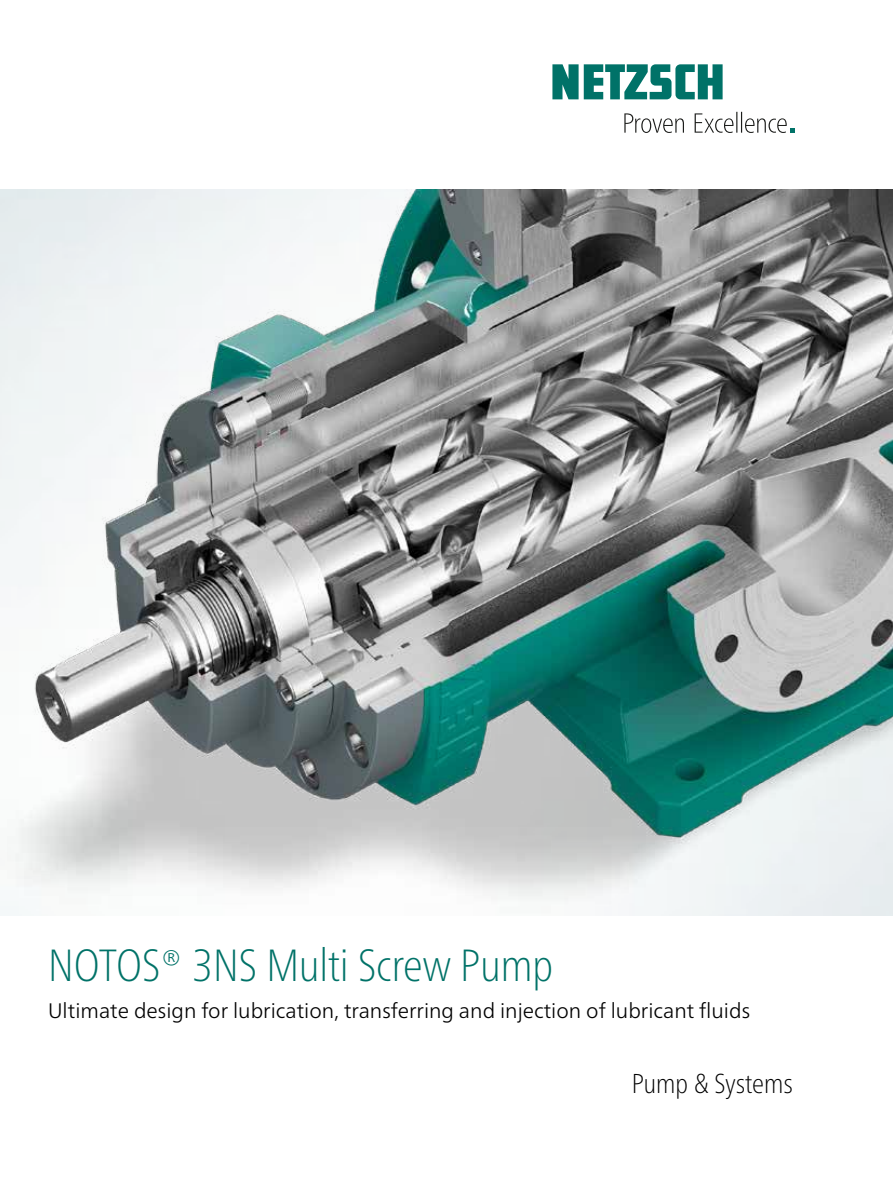
<style>
.page{position:relative;width:893px;height:1191px;background:#fff}
.page>*{position:absolute;margin:0;border:0;box-sizing:border-box;transform-origin:0 0}
.t1{font:100 condensed 45px "Frutiger Neue LTW1 G";color:#007268}
.t2{font:100 condensed 27.3px "Frutiger Neue LTW1 G";color:#000}
.t3{font:300 21px "Frutiger Neue LTW1 G";color:#000}
</style>
<div class="page">
<svg style="left:552px;top:64px;width:171px;height:35px"></svg>
<svg style="left:624px;top:112px;width:170px;height:21px"></svg>
<img style="left:0;top:190px;width:893px;height:726px">
<h1 class="t1" style="left:48px;top:933px;width:506px">NOTOS® 3NS Multi Screw Pump</h1>
<p class="t3" style="left:48px;top:998px;width:703px">Ultimate design for lubrication, transferring and injection of lubricant fluids</p>
<h2 class="t2" style="left:632px;top:1064px;width:163px">Pump &amp; Systems</h2>
</div>
